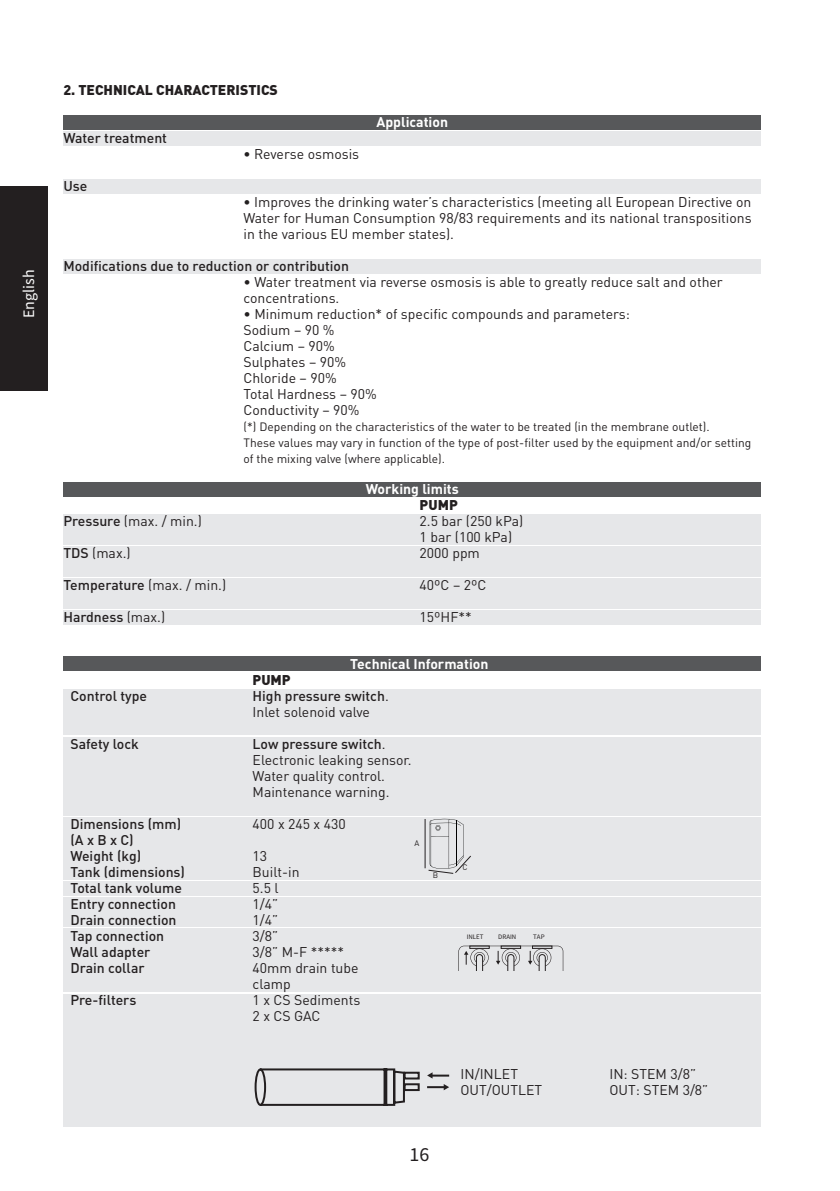
<style>
.page{position:relative;width:840px;height:1191px;background:#fff}
.page>*{position:absolute;margin:0;border:0;box-sizing:border-box;transform-origin:0 0}
.t1{font:20px "Source Sans Pro";color:#231f20}
.t2{font:16px "Source Sans Pro";color:#fff}
.t3{font:14px "DIN Pro";color:#231f20}
.t4{font:500 14px "DIN Pro";color:#231f20}
.t5{font:700 14px "DIN Pro";color:#fff}
.t6{font:900 14px "DIN Pro";color:#231f20}
.t7{font:12px "DIN Pro";color:#231f20}
.t8{font:8px "DIN Pro";color:#231f20}
.t9{font:6.8px "Source Sans Pro";color:#231f20}
.s1{font-weight:500}
.s2{font-weight:400}
</style>
<div class="page">
<div style="left:0;top:186px;width:48px;height:205px;background:#231f20"></div>
<div style="left:63px;top:514px;width:698px;height:30px;background:#e6e7e9"></div>
<div style="left:63px;top:115px;width:698px;height:14px;background:#57585a"></div>
<div style="left:63px;top:131px;width:698px;height:14px;background:#e6e7e9"></div>
<div style="left:63px;top:179px;width:698px;height:14px;background:#e6e7e9"></div>
<div style="left:63px;top:259px;width:698px;height:15px;background:#e6e7e9"></div>
<div style="left:63px;top:689px;width:698px;height:45px;background:#e6e7e9"></div>
<div style="left:63px;top:817px;width:698px;height:62px;background:#e6e7e9"></div>
<div style="left:63px;top:881px;width:698px;height:14px;background:#e6e7e9"></div>
<div style="left:63px;top:897px;width:698px;height:14px;background:#e6e7e9"></div>
<div style="left:63px;top:912px;width:698px;height:14px;background:#e6e7e9"></div>
<div style="left:63px;top:928px;width:698px;height:64px;background:#e6e7e9"></div>
<div style="left:63px;top:993px;width:698px;height:133px;background:#e6e7e9"></div>
<div style="left:63px;top:737px;width:698px;height:78px;background:#e6e7e9"></div>
<div style="left:63px;top:656px;width:698px;height:15px;background:#57585a"></div>
<div style="left:63px;top:546px;width:698px;height:30px;background:#e6e7e9"></div>
<div style="left:63px;top:610px;width:698px;height:14px;background:#e6e7e9"></div>
<div style="left:63px;top:578px;width:698px;height:31px;background:#e6e7e9"></div>
<div style="left:63px;top:482px;width:698px;height:14px;background:#57585a"></div>
<svg style="left:458px;top:945px;width:105px;height:25px"></svg>
<hr style="left:424px;top:819px;width:1px;height:49px;background:#231f20">
<svg style="left:428px;top:819px;width:43px;height:55px"></svg>
<svg style="left:254px;top:1068px;width:196px;height:38px"></svg>
<p class="t2" style="left:19px;top:318px;width:50px;rotate:-90deg">English</p>
<p class="t6" style="left:63px;top:81px;width:216px">2. TECHNICAL CHARACTERISTICS</p>
<p class="t4" style="left:63px;top:129px;width:105px">Water treatment</p>
<p class="t4" style="left:63px;top:177px;width:25px">Use</p>
<p class="t3" style="left:243px;top:145px;width:117px"><span class="s1">•</span> Reverse osmosis</p>
<p class="t5" style="left:376px;top:113px;width:73px">Application</p>
<p class="t3" style="left:243px;top:193px;width:509px"><span class="s1">•</span> Improves the drinking water’s characteristics (meeting all European Directive on</p>
<p class="t3" style="left:243px;top:209px;width:509px">Water for Human Consumption 98/83 requirements and its national transpositions</p>
<p class="t3" style="left:243px;top:225px;width:212px">in the various EU member states).</p>
<p class="t4" style="left:63px;top:257px;width:287px">Modifications due to reduction or contribution</p>
<p class="t3" style="left:243px;top:273px;width:480px">• Water treatment via reverse osmosis is able to greatly reduce salt and other</p>
<p class="t3" style="left:243px;top:289px;width:97px">concentrations.</p>
<p class="t3" style="left:243px;top:305px;width:388px">• Minimum reduction* of specific compounds and parameters:</p>
<p class="t3" style="left:243px;top:321px;width:93px">Sodium – 90 %</p>
<p class="t3" style="left:243px;top:337px;width:93px">Calcium – 90%</p>
<p class="t3" style="left:243px;top:353px;width:104px">Sulphates – 90%</p>
<p class="t3" style="left:243px;top:369px;width:95px">Chloride – 90%</p>
<p class="t3" style="left:243px;top:385px;width:135px">Total Hardness – 90%</p>
<p class="t3" style="left:243px;top:401px;width:118px">Conductivity – 90%</p>
<p class="t7" style="left:243px;top:419px;width:467px">(*) Depending on the characteristics of the water to be treated (in the membrane outlet).</p>
<p class="t7" style="left:243px;top:435px;width:509px">These values may vary in function of the type of post-filter used by the equipment and/or setting</p>
<p class="t7" style="left:243px;top:451px;width:203px">of the mixing valve (where applicable).</p>
<p class="t5" style="left:365px;top:480px;width:95px">Working limits</p>
<p class="t6" style="left:419px;top:496px;width:40px">PUMP</p>
<p class="t3" style="left:63px;top:512px;width:140px"><span class="s1">Pressure</span> (max. / min.)</p>
<p class="t3" style="left:419px;top:512px;width:105px">2.5 bar (250 kPa)</p>
<p class="t3" style="left:419px;top:528px;width:94px">1 bar (100 kPa)</p>
<p class="t3" style="left:63px;top:544px;width:69px"><span class="s1">TDS</span> (max.)</p>
<p class="t3" style="left:419px;top:544px;width:62px">2000 ppm</p>
<p class="t4" style="left:63px;top:576px;width:164px">Temperature <span class="s2">(max. / min.)</span></p>
<p class="t3" style="left:419px;top:576px;width:68px">40ºC – 2ºC</p>
<p class="t4" style="left:63px;top:608px;width:103px">Hardness <span class="s2">(max.)</span></p>
<p class="t3" style="left:419px;top:608px;width:54px">15ºHF**</p>
<p class="t6" style="left:252px;top:670px;width:40px">PUMP</p>
<p class="t5" style="left:350px;top:654px;width:140px">Technical Information</p>
<p class="t4" style="left:70px;top:686px;width:78px">Control type</p>
<p class="t4" style="left:252px;top:686px;width:138px">High pressure switch<span class="s2">.</span></p>
<p class="t3" style="left:252px;top:702px;width:119px">Inlet solenoid valve</p>
<p class="t4" style="left:70px;top:734px;width:70px">Safety lock</p>
<p class="t4" style="left:252px;top:734px;width:134px">Low pressure switch<span class="s2">.</span></p>
<p class="t3" style="left:252px;top:750px;width:160px">Electronic leaking sensor.</p>
<p class="t3" style="left:252px;top:766px;width:134px">Water quality control.</p>
<p class="t3" style="left:252px;top:782px;width:138px">Maintenance warning.</p>
<p class="t4" style="left:70px;top:814px;width:112px">Dimensions (mm)</p>
<p class="t3" style="left:252px;top:814px;width:95px">400 x 245 x 430</p>
<p class="t4" style="left:70px;top:830px;width:65px">(A x B x C)</p>
<p class="t4" style="left:70px;top:846px;width:72px">Weight (kg)</p>
<p class="t3" style="left:252px;top:846px;width:16px">13</p>
<p class="t4" style="left:70px;top:862px;width:116px">Tank (dimensions)</p>
<p class="t3" style="left:252px;top:862px;width:48px">Built-in</p>
<p class="t4" style="left:70px;top:878px;width:113px">Total tank volume</p>
<p class="t3" style="left:252px;top:878px;width:28px">5.5 l</p>
<p class="t4" style="left:70px;top:894px;width:107px">Entry connection</p>
<p class="t3" style="left:252px;top:894px;width:27px">1/4”</p>
<p class="t4" style="left:70px;top:910px;width:108px">Drain connection</p>
<p class="t3" style="left:252px;top:910px;width:27px">1/4”</p>
<p class="t4" style="left:70px;top:926px;width:95px">Tap connection</p>
<p class="t3" style="left:252px;top:926px;width:27px">3/8”</p>
<p class="t4" style="left:70px;top:942px;width:81px">Wall adapter</p>
<p class="t3" style="left:252px;top:942px;width:93px">3/8” M-F *****</p>
<p class="t4" style="left:70px;top:958px;width:76px">Drain collar</p>
<p class="t3" style="left:252px;top:958px;width:107px">40mm drain tube</p>
<p class="t3" style="left:252px;top:974px;width:40px">clamp</p>
<p class="t4" style="left:70px;top:990px;width:67px">Pre-filters</p>
<p class="t3" style="left:252px;top:990px;width:109px">1 x CS Sediments</p>
<p class="t3" style="left:252px;top:1006px;width:69px">2 x CS GAC</p>
<p class="t8" style="left:414px;top:837px;width:6px">A</p>
<p class="t8" style="left:432px;top:870px;width:7px">B</p>
<h1 class="t1" style="left:409px;top:1142px;width:21px">16</h1>
<p class="t8" style="left:462px;top:862px;width:7px">C</p>
<p class="t9" style="left:466px;top:932px;width:18px">INLET</p>
<p class="t9" style="left:498px;top:932px;width:20px">DRAIN</p>
<p class="t9" style="left:533px;top:932px;width:13px">TAP</p>
<p class="t3" style="left:460px;top:1065px;width:59px">IN/INLET</p>
<p class="t3" style="left:460px;top:1081px;width:83px">OUT/OUTLET</p>
<p class="t3" style="left:609px;top:1065px;width:88px">IN: STEM 3/8”</p>
<p class="t3" style="left:609px;top:1081px;width:100px">OUT: STEM 3/8”</p>
</div>
